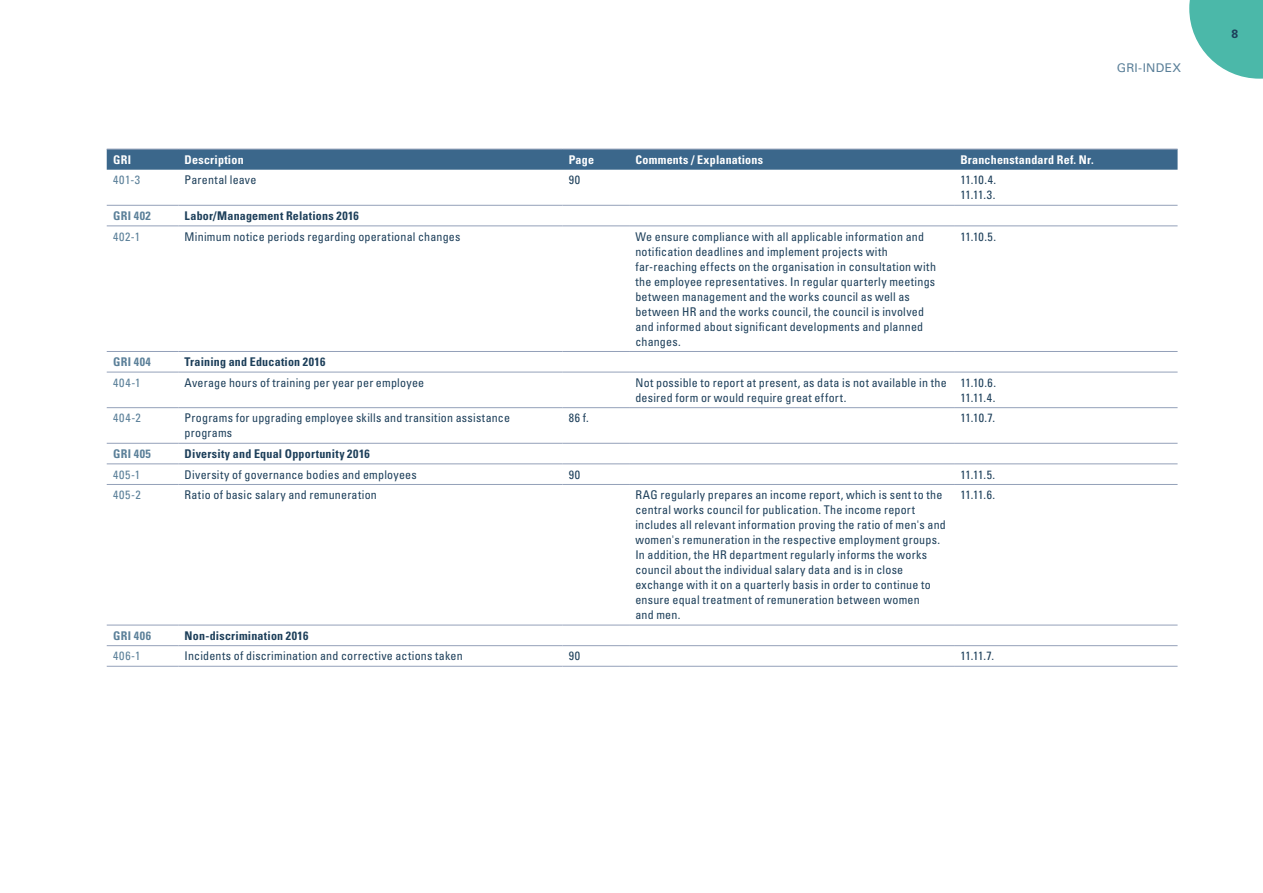
<style>
.page{position:relative;width:1263px;height:893px;background:#fff}
.page>*{position:absolute;margin:0;border:0;box-sizing:border-box;transform-origin:0 0}
.Tabelle_Ziele{font:condensed 12px/15px "Univers LT Std";letter-spacing:.02em;color:#1d3f5a}
.Tabelle_Ziele-2{font:700 condensed 12px "Univers LT Std";letter-spacing:.015em;color:#1d3f5a}
.Tabelle_Ziele-3{font:700 condensed 12px "Univers LT Std";letter-spacing:.02em;color:#fff}
.Tabelle_Ziele-4{font:condensed 12px "Univers LT Std";letter-spacing:.07em;color:#5b8099}
.Tabelle_Ziele-5{font:700 condensed 12px "Univers LT Std";letter-spacing:.035em;color:#5b8099}
.t1{font:12px "Univers LT Std";letter-spacing:.015em;color:#5b8099}
.t2{font:700 12px "Univers LT Std";color:#1d3f5a}
</style>
<div class="page">
<svg style="left:1189px;top:0;width:74px;height:79px"></svg>
<div style="left:107px;top:150px;width:1070px;height:20px;background:#3b678b"></div>
<hr style="left:107px;top:205px;width:71px;height:1px;background:#94a1b9">
<hr style="left:178px;top:205px;width:384px;height:1px;background:#94a1b9">
<hr style="left:562px;top:205px;width:67px;height:1px;background:#94a1b9">
<hr style="left:629px;top:205px;width:325px;height:1px;background:#94a1b9">
<hr style="left:954px;top:205px;width:223px;height:1px;background:#94a1b9">
<hr style="left:107px;top:226px;width:71px;height:1px;background:#94a1b9">
<hr style="left:178px;top:226px;width:384px;height:1px;background:#94a1b9">
<hr style="left:562px;top:226px;width:67px;height:1px;background:#94a1b9">
<hr style="left:629px;top:226px;width:325px;height:1px;background:#94a1b9">
<hr style="left:954px;top:226px;width:223px;height:1px;background:#94a1b9">
<hr style="left:107px;top:351px;width:71px;height:1px;background:#94a1b9">
<hr style="left:178px;top:351px;width:384px;height:1px;background:#94a1b9">
<hr style="left:562px;top:351px;width:67px;height:1px;background:#94a1b9">
<hr style="left:629px;top:351px;width:325px;height:1px;background:#94a1b9">
<hr style="left:954px;top:351px;width:223px;height:1px;background:#94a1b9">
<hr style="left:107px;top:372px;width:71px;height:1px;background:#94a1b9">
<hr style="left:178px;top:372px;width:384px;height:1px;background:#94a1b9">
<hr style="left:562px;top:372px;width:67px;height:1px;background:#94a1b9">
<hr style="left:629px;top:372px;width:325px;height:1px;background:#94a1b9">
<hr style="left:954px;top:372px;width:223px;height:1px;background:#94a1b9">
<hr style="left:107px;top:407px;width:71px;height:1px;background:#94a1b9">
<hr style="left:178px;top:407px;width:384px;height:1px;background:#94a1b9">
<hr style="left:562px;top:407px;width:67px;height:1px;background:#94a1b9">
<hr style="left:629px;top:407px;width:325px;height:1px;background:#94a1b9">
<hr style="left:954px;top:407px;width:223px;height:1px;background:#94a1b9">
<hr style="left:107px;top:443px;width:71px;height:1px;background:#94a1b9">
<hr style="left:178px;top:443px;width:384px;height:1px;background:#94a1b9">
<hr style="left:562px;top:443px;width:67px;height:1px;background:#94a1b9">
<hr style="left:629px;top:443px;width:325px;height:1px;background:#94a1b9">
<hr style="left:954px;top:443px;width:223px;height:1px;background:#94a1b9">
<hr style="left:107px;top:464px;width:71px;height:1px;background:#94a1b9">
<hr style="left:178px;top:464px;width:384px;height:1px;background:#94a1b9">
<hr style="left:562px;top:464px;width:67px;height:1px;background:#94a1b9">
<hr style="left:629px;top:464px;width:325px;height:1px;background:#94a1b9">
<hr style="left:954px;top:464px;width:223px;height:1px;background:#94a1b9">
<hr style="left:107px;top:484px;width:71px;height:1px;background:#94a1b9">
<hr style="left:178px;top:484px;width:384px;height:1px;background:#94a1b9">
<hr style="left:562px;top:484px;width:67px;height:1px;background:#94a1b9">
<hr style="left:629px;top:484px;width:325px;height:1px;background:#94a1b9">
<hr style="left:954px;top:484px;width:223px;height:1px;background:#94a1b9">
<hr style="left:107px;top:625px;width:71px;height:1px;background:#94a1b9">
<hr style="left:178px;top:625px;width:384px;height:1px;background:#94a1b9">
<hr style="left:562px;top:625px;width:67px;height:1px;background:#94a1b9">
<hr style="left:629px;top:625px;width:325px;height:1px;background:#94a1b9">
<hr style="left:954px;top:625px;width:223px;height:1px;background:#94a1b9">
<hr style="left:107px;top:645px;width:71px;height:1px;background:#94a1b9">
<hr style="left:178px;top:645px;width:384px;height:1px;background:#94a1b9">
<hr style="left:562px;top:645px;width:67px;height:1px;background:#94a1b9">
<hr style="left:629px;top:645px;width:325px;height:1px;background:#94a1b9">
<hr style="left:954px;top:645px;width:223px;height:1px;background:#94a1b9">
<hr style="left:107px;top:149px;width:71px;height:1px;background:#94a1b9">
<hr style="left:178px;top:149px;width:384px;height:1px;background:#94a1b9">
<hr style="left:562px;top:149px;width:67px;height:1px;background:#94a1b9">
<hr style="left:629px;top:149px;width:325px;height:1px;background:#94a1b9">
<hr style="left:954px;top:149px;width:223px;height:1px;background:#94a1b9">
<hr style="left:107px;top:666px;width:71px;height:1px;background:#94a1b9">
<hr style="left:178px;top:666px;width:384px;height:1px;background:#94a1b9">
<hr style="left:562px;top:666px;width:67px;height:1px;background:#94a1b9">
<hr style="left:629px;top:666px;width:325px;height:1px;background:#94a1b9">
<hr style="left:954px;top:666px;width:223px;height:1px;background:#94a1b9">
<p class="t1" style="left:1117px;top:61px;width:66px">GRI-INDEX</p>
<p class="Tabelle_Ziele-3" style="left:113px;top:152px;width:19px">GRI</p>
<p class="Tabelle_Ziele-3" style="left:185px;top:152px;width:60px">Description</p>
<p class="Tabelle_Ziele-3" style="left:569px;top:152px;width:27px">Page</p>
<p class="Tabelle_Ziele-3" style="left:635px;top:152px;width:129px">Comments / Explanations</p>
<p class="Tabelle_Ziele-3" style="left:960px;top:152px;width:135px">Branchenstandard Ref. Nr.</p>
<p class="Tabelle_Ziele-4" style="left:113px;top:172px;width:29px">401-3</p>
<p class="Tabelle_Ziele" style="left:185px;top:172px;width:73px">Parental leave</p>
<p class="Tabelle_Ziele" style="left:569px;top:172px;width:13px">90</p>
<p class="Tabelle_Ziele" style="left:960px;top:172px;width:37px">11.10.4.<br>11.11.3.</p>
<p class="Tabelle_Ziele-5" style="left:113px;top:208px;width:39px">GRI 402</p>
<p class="Tabelle_Ziele-2" style="left:185px;top:208px;width:176px">Labor/Management Relations 2016</p>
<p class="Tabelle_Ziele-4" style="left:113px;top:229px;width:28px">402-1</p>
<p class="Tabelle_Ziele" style="left:185px;top:229px;width:277px">Minimum notice periods regarding operational changes</p>
<p class="Tabelle_Ziele" style="left:635px;top:229px;width:302px">We ensure compliance with all applicable information and notification deadlines and implement projects with far-reaching effects on the organisation in consultation with the employee representatives. In regular quarterly meetings between management and the works council as well as between HR and the works council, the council is involved and informed about significant developments and planned changes.</p>
<p class="Tabelle_Ziele" style="left:960px;top:229px;width:37px">11.10.5.</p>
<p class="Tabelle_Ziele-5" style="left:113px;top:354px;width:39px">GRI 404</p>
<p class="Tabelle_Ziele-2" style="left:185px;top:354px;width:142px">Training and Education 2016</p>
<p class="Tabelle_Ziele-4" style="left:113px;top:375px;width:29px">404-1</p>
<p class="Tabelle_Ziele" style="left:185px;top:375px;width:241px">Average hours of training per year per employee</p>
<p class="Tabelle_Ziele" style="left:635px;top:375px;width:313px">Not possible to report at present, as data is not available in the desired form or would require great effort.</p>
<p class="Tabelle_Ziele" style="left:960px;top:375px;width:37px">11.10.6.<br>11.11.4.</p>
<p class="Tabelle_Ziele-4" style="left:113px;top:410px;width:29px">404-2</p>
<p class="Tabelle_Ziele" style="left:185px;top:410px;width:327px">Programs for upgrading employee skills and transition assistance programs</p>
<p class="Tabelle_Ziele" style="left:569px;top:410px;width:22px">86 f.</p>
<p class="Tabelle_Ziele" style="left:960px;top:410px;width:36px">11.10.7.</p>
<p class="Tabelle_Ziele-5" style="left:113px;top:446px;width:39px">GRI 405</p>
<p class="Tabelle_Ziele-2" style="left:185px;top:446px;width:187px">Diversity and Equal Opportunity 2016</p>
<p class="Tabelle_Ziele-4" style="left:113px;top:467px;width:29px">405-1</p>
<p class="Tabelle_Ziele" style="left:185px;top:467px;width:234px">Diversity of governance bodies and employees</p>
<p class="Tabelle_Ziele" style="left:569px;top:467px;width:13px">90</p>
<p class="Tabelle_Ziele" style="left:960px;top:467px;width:36px">11.11.5.</p>
<p class="Tabelle_Ziele-4" style="left:113px;top:487px;width:29px">405-2</p>
<p class="Tabelle_Ziele" style="left:185px;top:487px;width:194px">Ratio of basic salary and remuneration</p>
<p class="Tabelle_Ziele" style="left:635px;top:487px;width:312px">RAG regularly prepares an income report, which is sent to the central works council for publication. The income report includes all relevant information proving the ratio of men's and women's remuneration in the respective employment groups.<br>In addition, the HR department regularly informs the works council about the individual salary data and is in close exchange with it on a quarterly basis in order to continue to ensure equal treatment of remuneration between women<br>and men.</p>
<p class="Tabelle_Ziele" style="left:960px;top:487px;width:36px">11.11.6.</p>
<p class="Tabelle_Ziele-5" style="left:113px;top:628px;width:39px">GRI 406</p>
<p class="Tabelle_Ziele-2" style="left:185px;top:628px;width:125px">Non-discrimination 2016</p>
<p class="Tabelle_Ziele-4" style="left:113px;top:648px;width:29px">406-1</p>
<p class="Tabelle_Ziele" style="left:185px;top:648px;width:279px">Incidents of discrimination and corrective actions taken</p>
<p class="Tabelle_Ziele" style="left:569px;top:648px;width:13px">90</p>
<p class="Tabelle_Ziele" style="left:960px;top:648px;width:35px">11.11.7.</p>
<p class="t2" style="left:1232px;top:27px;width:8px">8</p>
</div>
